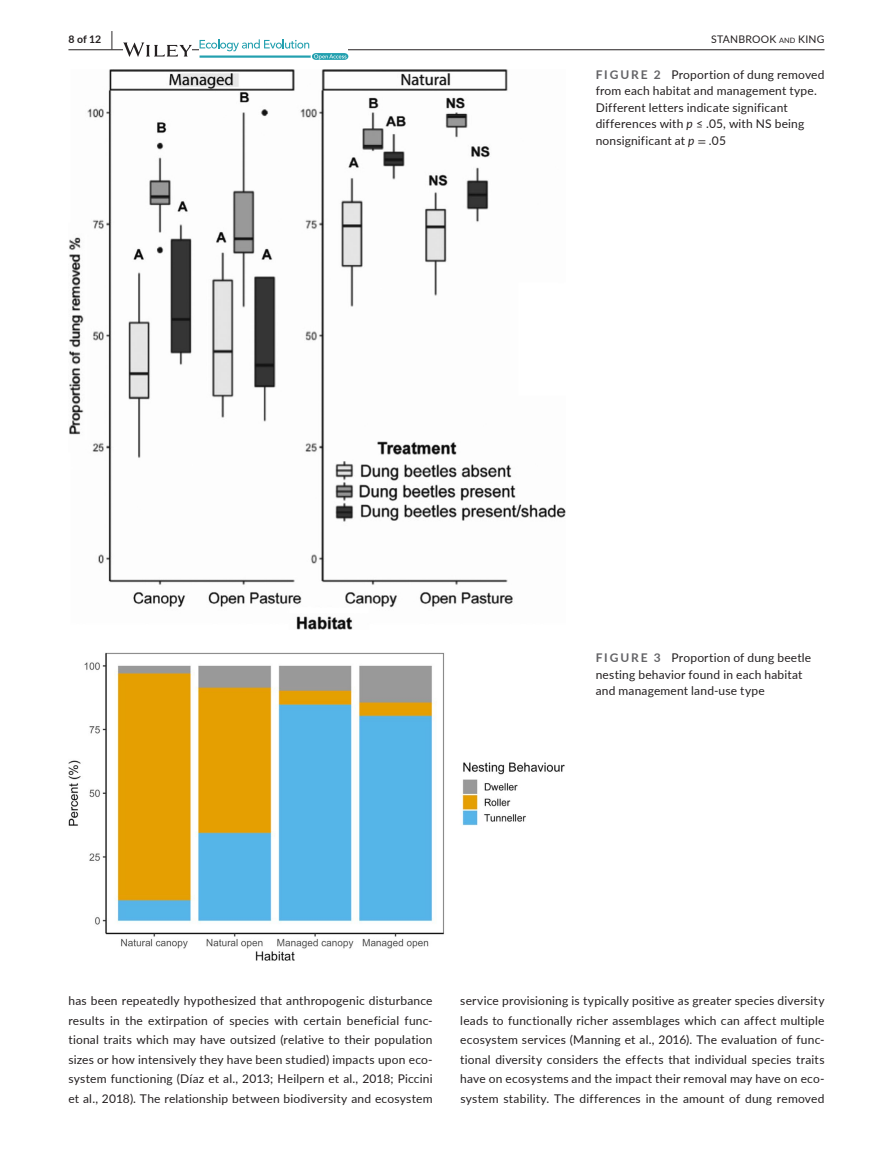
<style>
.page{position:relative;width:893px;height:1174px;background:#fff}
.page>*{position:absolute;margin:0;border:0;box-sizing:border-box;transform-origin:0 0}
.t1{font:12px/19.5px "Lato";letter-spacing:.015em;color:#231f20;text-align:justify}
.t2{font:10.5px "Lato";letter-spacing:.02em;color:#231f20}
.t3{font:700 10.5px "Lato";color:#231f20}
.s1{font-size:19.5px}
.s2{font-size:7.35px}
.s3{font-weight:700;color:#636366}
.s4{font-style:italic}
.s5{font-family:"STIX"}
</style>
<div class="page">
<hr style="left:68px;top:49px;width:756px;height:1px;background:#231f20">
<svg style="left:123px;top:42px;width:69px;height:15px"></svg>
<svg style="left:200px;top:39px;width:148px;height:21px"></svg>
<img style="left:69px;top:69px;width:497px;height:561px">
<img style="left:68px;top:653px;width:497px;height:308px">
<p class="t3" style="left:68px;top:31px;width:46px">8 of 12 <span class="s1">|</span></p>
<p class="t2" style="left:711px;top:31px;width:115px">STANBROOK <span class="s2">an d</span> KING</p>
<p class="t1" style="left:596px;top:66px;width:230px;line-height:16.5px;text-align:left"><span class="s3">FIGURE 2</span> Proportion of dung removed from each habitat and management type.<br>Different letters indicate significant differences with <span class="s4">p</span> ≤ .05, with NS being nonsignificant at <span class="s4">p</span> <span class="s5">=</span> .05</p>
<p class="t1" style="left:596px;top:649px;width:217px;line-height:16.5px;text-align:left"><span class="s3">FIGURE 3</span> Proportion of dung beetle nesting behavior found in each habitat and management land-use type</p>
<p class="t1" style="left:68px;top:990px;width:366px">has been repeatedly hypothesized that anthropogenic disturbance results in the extirpation of species with certain beneficial func&shy;tional traits which may have outsized (relative to their population sizes or how intensively they have been studied) impacts upon eco&shy;system functioning (Díaz et al., 2013; Heilpern et al., 2018; Piccini et al., 2018). The relationship between biodiversity and ecosystem</p>
<p class="t1" style="left:460px;top:990px;width:366px">service provisioning is typically positive as greater species diversity leads to functionally richer assemblages which can affect multiple ecosystem services (Manning et al., 2016). The evaluation of func&shy;tional diversity considers the effects that individual species traits have on ecosystems and the impact their removal may have on eco&shy;system stability. The differences in the amount of dung removed</p>
</div>
